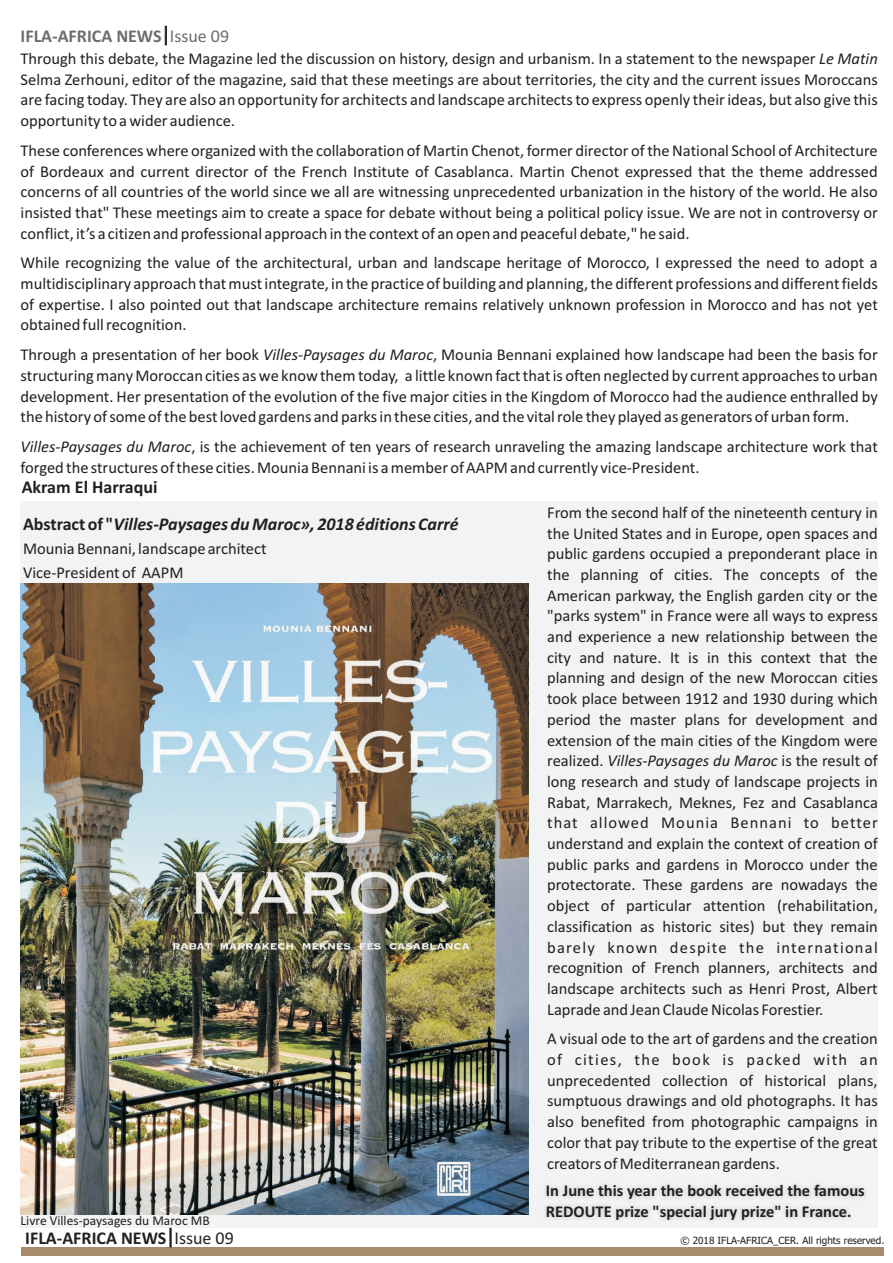
<style>
.page{position:relative;width:893px;height:1263px;background:#fff}
.page>*{position:absolute;margin:0;border:0;box-sizing:border-box;transform-origin:0 0}
.t1{font:italic 700 18px "Calibri";color:#231f20}
.t2{font:700 18px "Calibri";color:#231f20}
.t3{font:700 18px "Calibri";color:#6c6d70}
.t4{font:16.5px/20.7px "Calibri";color:#231f20;text-align:justify}
.t5{font:700 16.5px/20.7px "Calibri";color:#231f20}
.t6{font:13.5px "Calibri";color:#231f20}
.t7{font:9.9px "Tahoma";color:#231f20}
.s1{font-weight:400}
.s2{font-style:italic}
.s3{font-style:normal}
</style>
<div class="page">
<div style="left:21px;top:501px;width:857px;height:726px;background:#f2f3f4"></div>
<div style="left:21px;top:1247px;width:862px;height:9px;background:#a78b6b"></div>
<svg style="left:170px;top:1228px;width:1px;height:19px"></svg>
<svg style="left:165px;top:26px;width:2px;height:19px"></svg>
<img style="left:21px;top:583px;width:507px;height:631px">
<img style="left:542px;top:1181px;width:326px;height:42px">
<p class="t3" style="left:21px;top:29px;width:210px">IFLA-AFRICA NEWS <span class="s1">Issue 09</span></p>
<p class="t4" style="left:21px;top:50px;width:859px">Through this debate, the Magazine led the discussion on history, design and urbanism. In a statement to the newspaper <span class="s2">Le Matin </span>Selma Zerhouni, editor of the magazine, said that these meetings are about territories, the city and the current issues Moroccans are facing today. They are also an opportunity for architects and landscape architects to express openly their ideas, but also give this opportunity to a wider audience.</p>
<p class="t4" style="left:21px;top:141px;width:859px">These conferences where organized with the collaboration of Martin Chenot, former director of the National School of Architecture of Bordeaux and current director of the French Institute of Casablanca. Martin Chenot expressed that the theme addressed concerns of all countries of the world since we all are witnessing unprecedented urbanization in the history of the world. He also insisted that" These meetings aim to create a space for debate without being a political policy issue. We are not in controversy or conflict, it’s a citizen and professional approach in the context of an open and peaceful debate," he said.</p>
<p class="t4" style="left:21px;top:254px;width:859px">While recognizing the value of the architectural, urban and landscape heritage of Morocco, I expressed the need to adopt a multidisciplinary approach that must integrate, in the practice of building and planning, the different professions and different fields of expertise. I also pointed out that landscape architecture remains relatively unknown profession in Morocco and has not yet obtained full recognition.</p>
<p class="t4" style="left:21px;top:346px;width:859px">Through a presentation of her book <span class="s2">Villes-Paysages du Maroc</span>, Mounia Bennani explained how landscape had been the basis for structuring many Moroccan cities as we know them today, a little known fact that is often neglected by current approaches to urban development. Her presentation of the evolution of the five major cities in the Kingdom of Morocco had the audience enthralled by the history of some of the best loved gardens and parks in these cities, and the vital role they played as generators of urban form.</p>
<p class="t4" style="left:21px;top:437px;width:859px"><span class="s2">Villes-Paysages du Maroc</span>, is the achievement of ten years of research unraveling the amazing landscape architecture work that forged the structures of these cities. Mounia Bennani is a member of AAPM and currently vice-President.</p>
<p class="t2" style="left:22px;top:480px;width:137px">Akram El Harraqui</p>
<p class="t1" style="left:23px;top:516px;width:437px"><span class="s3">Abstract of "</span>Villes-Paysages du Maroc», 2018 éditions Carré</p>
<p class="t4" style="left:23px;top:538px;width:245px;line-height:24.2px">Mounia Bennani, landscape architect<br>Vice-President of AAPM</p>
<p class="t6" style="left:21px;top:1215px;width:191px">Livre Villes-paysages du Maroc MB</p>
<p class="t2" style="left:25px;top:1231px;width:210px">IFLA-AFRICA NEWS <span class="s1">Issue 09</span></p>
<p class="t4" style="left:547px;top:503px;width:332px">From the second half of the nineteenth century in the United States and in Europe, open spaces and public gardens occupied a preponderant place in the planning of cities. The concepts of the American parkway, the English garden city or the "parks system" in France were all ways to express and experience a new relationship between the city and nature. It is in this context that the planning and design of the new Moroccan cities took place between 1912 and 1930 during which period the master plans for development and extension of the main cities of the Kingdom were realized. <span class="s2">Villes-Paysages du Maroc</span> is the result of long research and study of landscape projects in Rabat, Marrakech, Meknes, Fez and Casablanca that allowed Mounia Bennani to better understand and explain the context of creation of public parks and gardens in Morocco under the protectorate. These gardens are nowadays the object of particular attention (rehabilitation, classification as historic sites) but they remain barely known despite the international recognition of French planners, architects and landscape architects such as Henri Prost, Albert Laprade and Jean Claude Nicolas Forestier.</p>
<p class="t4" style="left:547px;top:1030px;width:332px">A visual ode to the art of gardens and the creation of cities, the book is packed with an unprecedented collection of historical plans, sumptuous drawings and old photographs. It has also benefited from photographic campaigns in color that pay tribute to the expertise of the great creators of Mediterranean gardens.</p>
<p class="t5" style="left:546px;top:1181px;width:320px">In June this year the book received the famous<br>REDOUTE prize "special jury prize" in France.</p>
<p class="t7" style="left:680px;top:1237px;width:205px">© 2018 IFLA-AFRICA_CER. All rights reserved.</p>
</div>
